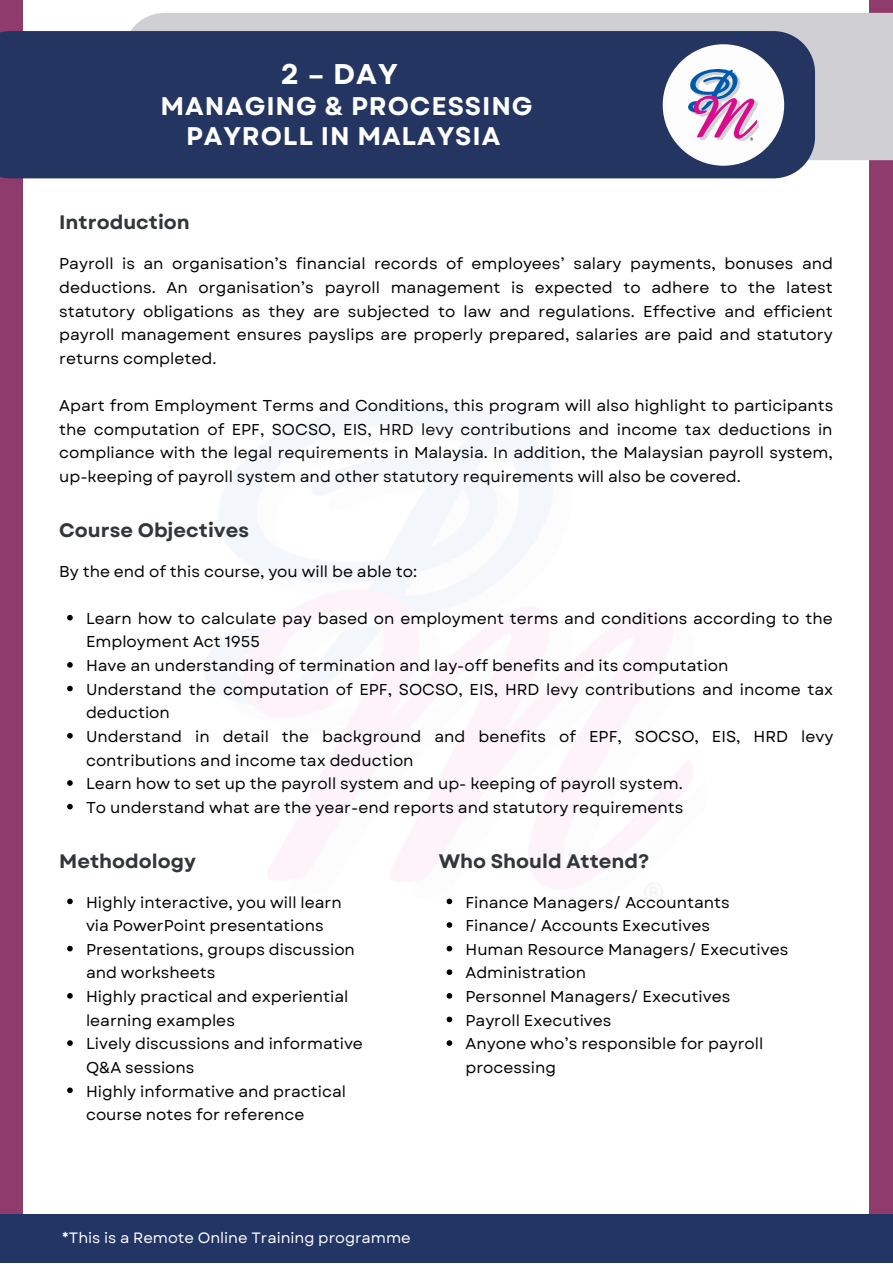
<style>
.page{position:relative;width:893px;height:1264px;background:#fff}
.page>*{position:absolute;margin:0;border:0;box-sizing:border-box;transform-origin:0 0}
.t1{font:700 28.5px "Garet";color:#fff}
.t2{font:700 25.5px/30.3px "Garet";letter-spacing:.035em;color:#fff;text-align:center}
.t3{font:700 19.5px "Garet";color:#313638}
.t4{font:15.75px/23.5px "Garet";color:#000}
.t5{font:15px "Garet";color:#fdfdfd}
</style>
<div class="page">
<div style="left:0;top:0;width:892px;height:1262px;background:#8f3c6d"></div>
<div style="left:23px;top:0;width:846px;height:1262px;background:#fff"></div>
<div style="left:130px;top:13px;width:762px;height:147px;background:#d0d0d4"></div>
<div style="left:0;top:31px;width:815px;height:147px;background:#233560"></div>
<div style="left:662px;top:44px;width:122px;height:122px;background:#fdfdfd;border-radius:50%"></div>
<img style="left:688px;top:69px;width:70px;height:71px">
<svg style="left:67px;top:615px;width:6px;height:5px"></svg>
<svg style="left:67px;top:662px;width:6px;height:5px"></svg>
<svg style="left:67px;top:685px;width:6px;height:6px"></svg>
<svg style="left:67px;top:733px;width:6px;height:5px"></svg>
<svg style="left:67px;top:780px;width:6px;height:5px"></svg>
<svg style="left:67px;top:803px;width:6px;height:6px"></svg>
<svg style="left:67px;top:898px;width:6px;height:6px"></svg>
<svg style="left:67px;top:945px;width:6px;height:6px"></svg>
<svg style="left:67px;top:993px;width:6px;height:5px"></svg>
<svg style="left:67px;top:1040px;width:6px;height:5px"></svg>
<svg style="left:67px;top:1087px;width:6px;height:6px"></svg>
<svg style="left:446px;top:898px;width:6px;height:6px"></svg>
<svg style="left:446px;top:922px;width:6px;height:5px"></svg>
<svg style="left:446px;top:945px;width:6px;height:6px"></svg>
<svg style="left:446px;top:969px;width:6px;height:6px"></svg>
<svg style="left:446px;top:993px;width:6px;height:5px"></svg>
<svg style="left:446px;top:1016px;width:6px;height:6px"></svg>
<svg style="left:446px;top:1040px;width:6px;height:5px"></svg>
<div style="left:0;top:1213px;width:892px;height:49px;background:#233564"></div>
<h1 class="t1" style="left:281px;top:53px;width:118px">2 – DAY</h1>
<h2 class="t2" style="left:160px;top:91px;width:373px">MANAGING &amp; PROCESSING<br>PAYROLL IN MALAYSIA</h2>
<p class="t3" style="left:59px;top:208px;width:132px">Introduction</p>
<p class="t4" style="left:59px;top:252px;width:775px;text-align:justify">Payroll is an organisation’s financial records of employees’ salary payments, bonuses and deductions. An organisation’s payroll management is expected to adhere to the latest statutory obligations as they are subjected to law and regulations. Effective and efficient payroll management ensures payslips are properly prepared, salaries are paid and statutory returns completed.</p>
<p class="t4" style="left:59px;top:394px;width:775px;text-align:justify">Apart from Employment Terms and Conditions, this program will also highlight to participants the computation of EPF, SOCSO, EIS, HRD levy contributions and income tax deductions in compliance with the legal requirements in Malaysia. In addition, the Malaysian payroll system, up-keeping of payroll system and other statutory requirements will also be covered.</p>
<p class="t3" style="left:59px;top:515px;width:191px">Course Objectives</p>
<p class="t4" style="left:59px;top:559px;width:359px">By the end of this course, you will be able to:</p>
<p class="t4" style="left:86px;top:606px;width:748px">Learn how to calculate pay based on employment terms and conditions according to the Employment Act 1955<br>Have an understanding of termination and lay-off benefits and its computation<br>Understand the computation of EPF, SOCSO, EIS, HRD levy contributions and income tax deduction<br>Understand in detail the background and benefits of EPF, SOCSO, EIS, HRD levy contributions and income tax deduction<br>Learn how to set up the payroll system and up- keeping of payroll system.<br>To understand what are the year-end reports and statutory requirements</p>
<p class="t3" style="left:59px;top:846px;width:138px">Methodology</p>
<p class="t4" style="left:86px;top:890px;width:278px">Highly interactive, you will learn via PowerPoint presentations<br>Presentations, groups discussion and worksheets<br>Highly practical and experiential learning examples<br>Lively discussions and informative<br>Q&amp;A sessions<br>Highly informative and practical course notes for reference</p>
<p class="t3" style="left:438px;top:846px;width:212px">Who Should Attend?</p>
<p class="t4" style="left:465px;top:890px;width:324px">Finance Managers/ Accountants<br>Finance/ Accounts Executives<br>Human Resource Managers/ Executives<br>Administration<br>Personnel Managers/ Executives<br>Payroll Executives<br>Anyone who’s responsible for payroll processing</p>
<p class="t5" style="left:62px;top:1227px;width:350px">*This is a Remote Online Training programme</p>
</div>
